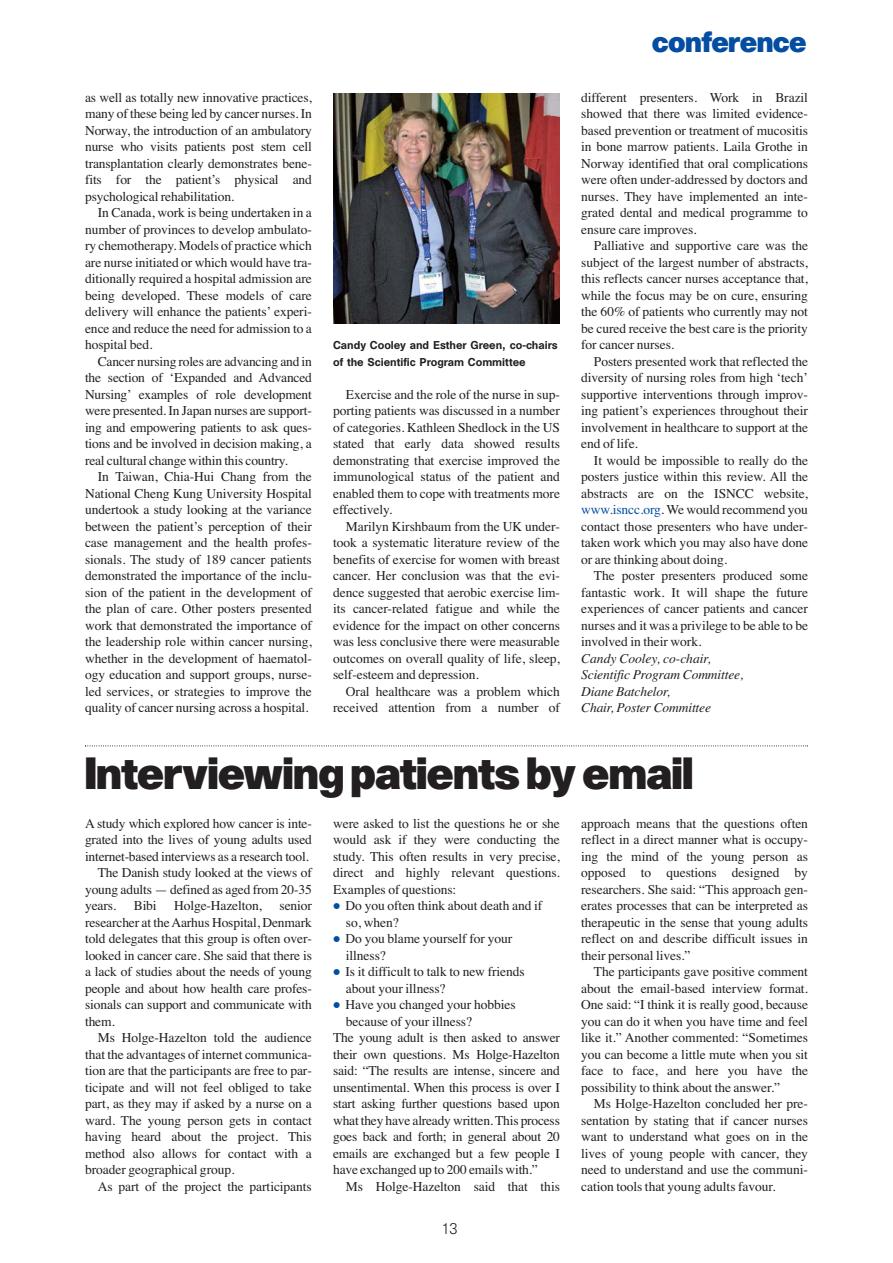
<style>
.page{position:relative;width:893px;height:1263px;background:#fff}
.page>*{position:absolute;margin:0;border:0;box-sizing:border-box;transform-origin:0 0}
.t1{font:700 42px "Unica SH";color:#231f20}
.t2{font:700 27px "Unica SH";color:#034ea2}
.t3{font:300 15px "Unica SB";color:#231f20}
.t4{font:13.5px/16.5px "Times";letter-spacing:-.005em;color:#231f20;text-align:justify}
.t5{font:italic 13.5px/16.5px "Times";letter-spacing:-.01em;color:#231f20}
.t6{font:500 10.5px/16.5px "Unica SB";color:#231f20}
.s1{color:#034ea2}
.s2{font-size:21px;color:#034ea2}
</style>
<div class="page">
<img style="left:333px;top:94px;width:227px;height:230px">
<svg style="left:85px;top:745px;width:723px;height:1px"></svg>
<p class="t4" style="left:85px;top:90px;width:228px">as well as totally new innovative practices, many of these being led by cancer nurses. In Norway, the introduction of an ambulatory nurse who visits patients post stem cell transplantation clearly demonstrates bene&shy;fits for the patient’s physical and psychological rehabilitation.</p>
<p class="t4" style="left:85px;top:206px;width:228px;text-indent:13px">In Canada, work is being undertaken in a number of provinces to develop ambulato&shy;ry chemotherapy. Models of practice which are nurse initiated or which would have tra&shy;ditionally required a hospital admission are being developed. These models of care delivery will enhance the patients’ experi&shy;ence and reduce the need for admission to a hospital bed.</p>
<p class="t4" style="left:85px;top:354px;width:228px;text-indent:13px">Cancer nursing roles are advancing and in the section of ‘Expanded and Advanced Nursing’ examples of role development were presented. In Japan nurses are support&shy;ing and empowering patients to ask ques&shy;tions and be involved in decision making, a real cultural change within this country.</p>
<p class="t4" style="left:85px;top:470px;width:228px;text-indent:13px">In Taiwan, Chia-Hui Chang from the National Cheng Kung University Hospital undertook a study looking at the variance between the patient’s perception of their case management and the health profes&shy;sionals. The study of 189 cancer patients demonstrated the importance of the inclu&shy;sion of the patient in the development of the plan of care. Other posters presented work that demonstrated the importance of the leadership role within cancer nursing, whether in the development of haematol&shy;ogy education and support groups, nurse&shy;led services, or strategies to improve the quality of cancer nursing across a hospital.</p>
<p class="t6" style="left:333px;top:338px;width:226px">Candy Cooley and Esther Green, co-chairs of the Scientific Program Committee</p>
<p class="t4" style="left:333px;top:387px;width:228px;text-indent:13px">Exercise and the role of the nurse in sup&shy;porting patients was discussed in a number of categories. Kathleen Shedlock in the US stated that early data showed results demonstrating that exercise improved the immunological status of the patient and enabled them to cope with treatments more effectively.</p>
<p class="t4" style="left:333px;top:519px;width:228px;text-indent:13px">Marilyn Kirshbaum from the UK under&shy;took a systematic literature review of the benefits of exercise for women with breast cancer. Her conclusion was that the evi&shy;dence suggested that aerobic exercise lim&shy;its cancer-related fatigue and while the evidence for the impact on other concerns was less conclusive there were measurable outcomes on overall quality of life, sleep, self-esteem and depression.</p>
<p class="t4" style="left:333px;top:684px;width:228px;text-align:right">Oral healthcare was a problem which received attention from a number of</p>
<h2 class="t2" style="left:652px;top:30px;width:156px">conference</h2>
<p class="t4" style="left:581px;top:90px;width:228px">different presenters. Work in Brazil showed that there was limited evidence&shy;based prevention or treatment of mucositis in bone marrow patients. Laila Grothe in Norway identified that oral complications were often under-addressed by doctors and nurses. They have implemented an inte&shy;grated dental and medical programme to ensure care improves.</p>
<p class="t4" style="left:581px;top:239px;width:228px;text-indent:13px">Palliative and supportive care was the subject of the largest number of abstracts, this reflects cancer nurses acceptance that, while the focus may be on cure, ensuring the 60% of patients who currently may not be cured receive the best care is the priority for cancer nurses.</p>
<p class="t4" style="left:581px;top:354px;width:228px;text-indent:13px">Posters presented work that reflected the diversity of nursing roles from high ‘tech’ supportive interventions through improv&shy;ing patient’s experiences throughout their involvement in healthcare to support at the end of life.</p>
<p class="t4" style="left:581px;top:453px;width:228px;text-indent:13px">It would be impossible to really do the posters justice within this review. All the abstracts are on the ISNCC website, <span class="s1">www.isncc.org</span>. We would recommend you contact those presenters who have under&shy;taken work which you may also have done or are thinking about doing.</p>
<p class="t4" style="left:581px;top:569px;width:228px;text-indent:13px">The poster presenters produced some fantastic work. It will shape the future experiences of cancer patients and cancer nurses and it was a privilege to be able to be involved in their work.</p>
<p class="t5" style="left:581px;top:651px;width:164px">Candy Cooley, co-chair,<br>Scientific Program Committee,<br>Diane Batchelor,<br>Chair, Poster Committee</p>
<h1 class="t1" style="left:85px;top:753px;width:610px">Interviewing patients by email</h1>
<p class="t4" style="left:85px;top:816px;width:228px">A study which explored how cancer is inte-</p>
<p class="t4" style="left:85px;top:833px;width:228px">grated into the lives of young adults used</p>
<p class="t4" style="left:85px;top:849px;width:225px">internet-based interviews as a research tool.</p>
<p class="t4" style="left:98px;top:866px;width:216px">The Danish study looked at the views of</p>
<p class="t4" style="left:85px;top:882px;width:228px">young adults — defined as aged from 20-35</p>
<p class="t4" style="left:85px;top:899px;width:33px">years.</p>
<p class="t4" style="left:134px;top:899px;width:24px">Bibi</p>
<p class="t4" style="left:174px;top:899px;width:89px">Holge-Hazelton,</p>
<p class="t4" style="left:333px;top:816px;width:228px">were asked to list the questions he or she would ask if they were conducting the study. This often results in very precise, direct and highly relevant questions.<br>Examples of questions:</p>
<p class="t4" style="left:346px;top:899px;width:198px;text-indent:-13px"><span class="s2">•</span> Do you often think about death and if so, when?</p>
<p class="t4" style="left:346px;top:932px;width:168px;text-indent:-13px"><span class="s2">•</span> Do you blame yourself for your illness?</p>
<p class="t4" style="left:346px;top:965px;width:180px;text-indent:-13px"><span class="s2">•</span> Is it difficult to talk to new friends about your illness?</p>
<p class="t4" style="left:333px;top:998px;width:184px"><span class="s2">•</span> Have you changed your hobbies</p>
<p class="t4" style="left:346px;top:1014px;width:128px">because of your illness?</p>
<p class="t4" style="left:333px;top:1031px;width:228px">The young adult is then asked to answer</p>
<p class="t4" style="left:333px;top:1047px;width:228px">their own questions. Ms Holge-Hazelton</p>
<p class="t4" style="left:333px;top:1064px;width:228px">said: “The results are intense, sincere and</p>
<p class="t4" style="left:333px;top:1080px;width:228px">unsentimental. When this process is over I</p>
<p class="t4" style="left:333px;top:1097px;width:228px">start asking further questions based upon</p>
<p class="t4" style="left:333px;top:1113px;width:228px">what they have already written. This process</p>
<p class="t4" style="left:333px;top:1130px;width:228px">goes back and forth; in general about 20</p>
<p class="t4" style="left:333px;top:1146px;width:228px">emails are exchanged but a few people I</p>
<p class="t4" style="left:333px;top:1163px;width:206px">have exchanged up to 200 emails with.”</p>
<p class="t4" style="left:346px;top:1179px;width:216px">Ms Holge-Hazelton said that this</p>
<p class="t4" style="left:581px;top:816px;width:228px">approach means that the questions often reflect in a direct manner what is occupy&shy;ing the mind of the young person as opposed to questions designed by researchers. She said: “This approach gen&shy;erates processes that can be interpreted as therapeutic in the sense that young adults reflect on and describe difficult issues in their personal lives.”</p>
<p class="t4" style="left:581px;top:965px;width:228px;text-indent:13px">The participants gave positive comment about the email-based interview format.<br>One said: “I think it is really good, because you can do it when you have time and feel like it.” Another commented: “Sometimes you can become a little mute when you sit face to face, and here you have the possibility to think about the answer.”</p>
<p class="t4" style="left:581px;top:1097px;width:228px;text-indent:13px">Ms Holge-Hazelton concluded her pre&shy;sentation by stating that if cancer nurses want to understand what goes on in the lives of young people with cancer, they need to understand and use the communi&shy;cation tools that young adults favour.</p>
<p class="t4" style="left:85px;top:899px;width:228px;text-indent:194px">senior researcher at the Aarhus Hospital, Denmark told delegates that this group is often over&shy;looked in cancer care. She said that there is a lack of studies about the needs of young people and about how health care profes&shy;sionals can support and communicate with them.</p>
<p class="t4" style="left:85px;top:1031px;width:228px;text-indent:13px">Ms Holge-Hazelton told the audience that the advantages of internet communica&shy;tion are that the participants are free to par&shy;ticipate and will not feel obliged to take part, as they may if asked by a nurse on a ward. The young person gets in contact having heard about the project. This method also allows for contact with a broader geographical group.</p>
<p class="t4" style="left:98px;top:1179px;width:216px">As part of the project the participants</p>
<p class="t3" style="left:441px;top:1221px;width:18px">13</p>
</div>
